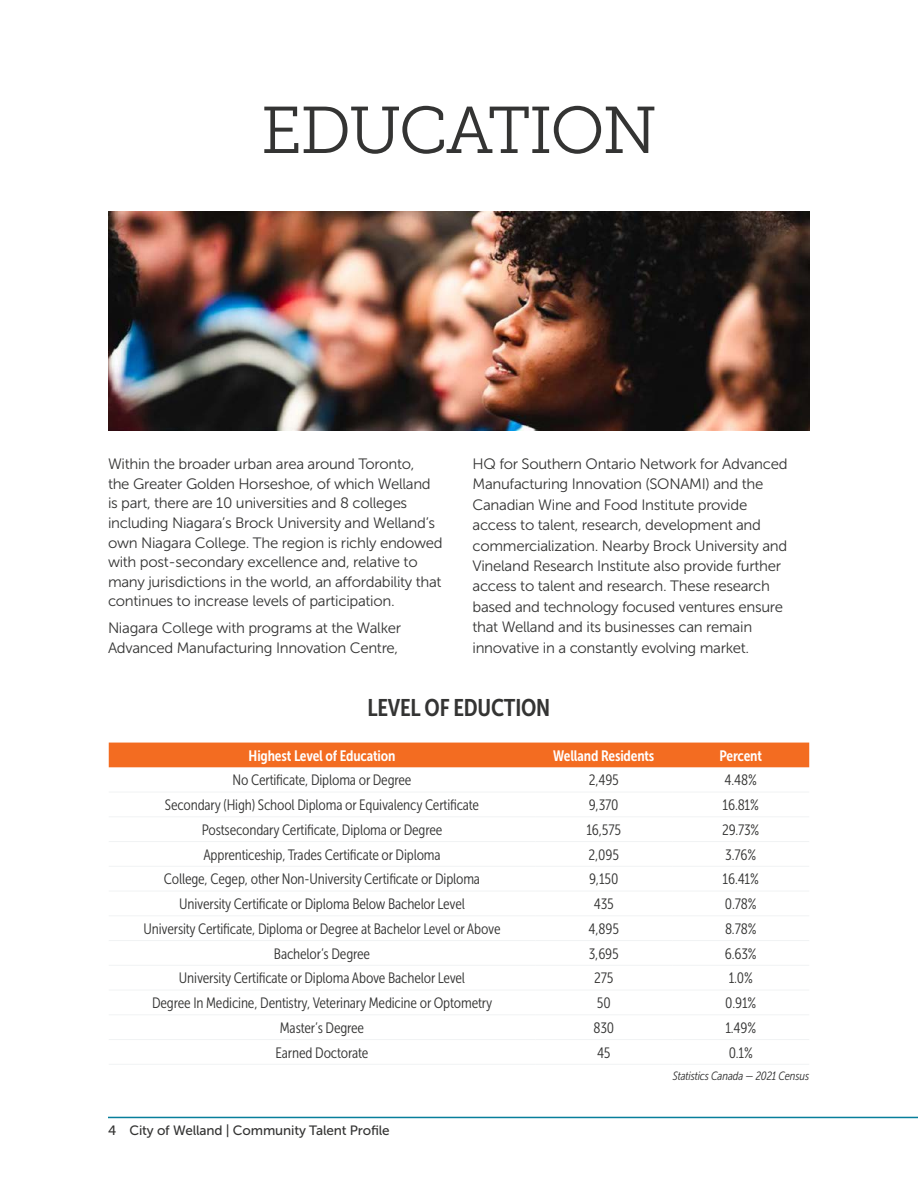
<style>
.page{position:relative;width:918px;height:1188px;background:#fff}
.page>*{position:absolute;margin:0;border:0;box-sizing:border-box;transform-origin:0 0}
.h2-sectionHead{font:66px "Museo Slab 300";letter-spacing:-.035em;color:#343433}
.h3-subhead{font:24px "Museo Sans Cond 700";letter-spacing:-.01em;color:#343433}
.t1{font:15px/20.4px "Museo Sans 300";letter-spacing:-.02em;color:#343433}
.t2{font:15px "Museo Sans Cond 300";letter-spacing:-.01em;color:#343433}
.t3{font:15px "Museo Sans Cond 700";letter-spacing:-.01em;color:#fff}
.t4{font:13.5px "Museo Sans 500";letter-spacing:-.01em;color:#343433}
.sources{font:italic 12px "Museo Sans Cond 300";letter-spacing:-.01em;color:#343433}
</style>
<div class="page">
<hr style="left:108px;top:1117px;width:810px;height:1px;background:#077f9b">
<div style="left:109px;top:743px;width:700px;height:24px;background:#f36c21"></div>
<hr style="left:109px;top:792px;width:426px;height:1px;background:#f1f3f4">
<hr style="left:535px;top:792px;width:137px;height:1px;background:#f1f3f4">
<hr style="left:672px;top:792px;width:137px;height:1px;background:#f1f3f4">
<hr style="left:109px;top:816px;width:426px;height:1px;background:#f1f3f4">
<hr style="left:535px;top:816px;width:137px;height:1px;background:#f1f3f4">
<hr style="left:672px;top:816px;width:137px;height:1px;background:#f1f3f4">
<hr style="left:109px;top:841px;width:426px;height:1px;background:#f1f3f4">
<hr style="left:535px;top:841px;width:137px;height:1px;background:#f1f3f4">
<hr style="left:672px;top:841px;width:137px;height:1px;background:#f1f3f4">
<hr style="left:109px;top:866px;width:426px;height:1px;background:#f1f3f4">
<hr style="left:535px;top:866px;width:137px;height:1px;background:#f1f3f4">
<hr style="left:672px;top:866px;width:137px;height:1px;background:#f1f3f4">
<hr style="left:109px;top:891px;width:426px;height:1px;background:#f1f3f4">
<hr style="left:535px;top:891px;width:137px;height:1px;background:#f1f3f4">
<hr style="left:672px;top:891px;width:137px;height:1px;background:#f1f3f4">
<hr style="left:109px;top:915px;width:426px;height:1px;background:#f1f3f4">
<hr style="left:535px;top:915px;width:137px;height:1px;background:#f1f3f4">
<hr style="left:672px;top:915px;width:137px;height:1px;background:#f1f3f4">
<hr style="left:109px;top:940px;width:426px;height:1px;background:#f1f3f4">
<hr style="left:535px;top:940px;width:137px;height:1px;background:#f1f3f4">
<hr style="left:672px;top:940px;width:137px;height:1px;background:#f1f3f4">
<hr style="left:109px;top:965px;width:426px;height:1px;background:#f1f3f4">
<hr style="left:535px;top:965px;width:137px;height:1px;background:#f1f3f4">
<hr style="left:672px;top:965px;width:137px;height:1px;background:#f1f3f4">
<hr style="left:109px;top:990px;width:426px;height:1px;background:#f1f3f4">
<hr style="left:535px;top:990px;width:137px;height:1px;background:#f1f3f4">
<hr style="left:672px;top:990px;width:137px;height:1px;background:#f1f3f4">
<hr style="left:109px;top:1014px;width:426px;height:1px;background:#f1f3f4">
<hr style="left:535px;top:1014px;width:137px;height:1px;background:#f1f3f4">
<hr style="left:672px;top:1014px;width:137px;height:1px;background:#f1f3f4">
<hr style="left:109px;top:1039px;width:426px;height:1px;background:#f1f3f4">
<hr style="left:535px;top:1039px;width:137px;height:1px;background:#f1f3f4">
<hr style="left:672px;top:1039px;width:137px;height:1px;background:#f1f3f4">
<hr style="left:109px;top:1064px;width:426px;height:1px;background:#f1f3f4">
<hr style="left:535px;top:1064px;width:137px;height:1px;background:#f1f3f4">
<hr style="left:672px;top:1064px;width:137px;height:1px;background:#f1f3f4">
<img style="left:108px;top:212px;width:701px;height:219px">
<h2 class="h2-sectionHead" style="left:261px;top:94px;width:398px">EDUCATION</h2>
<p class="t1" style="left:108px;top:454px;width:336px;line-height:19.6px">Within the broader urban area around Toronto,<br>the Greater Golden Horseshoe, of which Welland is part, there are 10 universities and 8 colleges including Niagara’s Brock University and Welland’s own Niagara College. The region is richly endowed with post-secondary excellence and, relative to many jurisdictions in the world, an affordability that continues to increase levels of participation.</p>
<p class="t1" style="left:108px;top:618px;width:295px;line-height:19.6px">Niagara College with programs at the Walker<br>Advanced Manufacturing Innovation Centre,</p>
<p class="t1" style="left:472px;top:454px;width:317px">HQ for Southern Ontario Network for Advanced Manufacturing Innovation (SONAMI) and the Canadian Wine and Food Institute provide access to talent, research, development and commercialization. Nearby Brock University and Vineland Research Institute also provide further access to talent and research. These research based and technology focused ventures ensure that Welland and its businesses can remain innovative in a constantly evolving market.</p>
<h3 class="h3-subhead" style="left:368px;top:694px;width:184px">LEVEL OF EDUCTION</h3>
<p class="t3" style="left:249px;top:747px;width:148px">Highest Level of Education</p>
<p class="t3" style="left:553px;top:747px;width:103px">Welland Residents</p>
<p class="t3" style="left:720px;top:747px;width:44px">Percent</p>
<p class="t2" style="left:233px;top:772px;width:180px">No Certificate, Diploma or Degree</p>
<p class="t2" style="left:589px;top:772px;width:32px">2,495</p>
<p class="t2" style="left:725px;top:772px;width:34px">4.48%</p>
<p class="t2" style="left:165px;top:797px;width:316px">Secondary (High) School Diploma or Equivalency Certificate</p>
<p class="t2" style="left:589px;top:797px;width:31px">9,370</p>
<p class="t2" style="left:723px;top:797px;width:38px">16.81%</p>
<p class="t2" style="left:202px;top:822px;width:242px">Postsecondary Certificate, Diploma or Degree</p>
<p class="t2" style="left:586px;top:822px;width:36px">16,575</p>
<p class="t2" style="left:722px;top:822px;width:39px">29.73%</p>
<p class="t2" style="left:203px;top:846px;width:239px">Apprenticeship, Trades Certificate or Diploma</p>
<p class="t2" style="left:589px;top:846px;width:32px">2,095</p>
<p class="t2" style="left:725px;top:846px;width:32px">3.76%</p>
<p class="t2" style="left:164px;top:871px;width:318px">College, Cegep, other Non-University Certificate or Diploma</p>
<p class="t2" style="left:589px;top:871px;width:31px">9,150</p>
<p class="t2" style="left:723px;top:871px;width:38px">16.41%</p>
<p class="t2" style="left:179px;top:896px;width:287px">University Certificate or Diploma Below Bachelor Level</p>
<p class="t2" style="left:594px;top:896px;width:22px">435</p>
<p class="t2" style="left:725px;top:896px;width:33px">0.78%</p>
<p class="t2" style="left:143px;top:921px;width:359px">University Certificate, Diploma or Degree at Bachelor Level or Above</p>
<p class="t2" style="left:589px;top:921px;width:32px">4,895</p>
<p class="t2" style="left:725px;top:921px;width:33px">8.78%</p>
<p class="t2" style="left:274px;top:945px;width:98px">Bachelor’s Degree</p>
<p class="t2" style="left:589px;top:945px;width:32px">3,695</p>
<p class="t2" style="left:725px;top:945px;width:33px">6.63%</p>
<p class="t2" style="left:179px;top:970px;width:288px">University Certificate or Diploma Above Bachelor Level</p>
<p class="t2" style="left:594px;top:970px;width:21px">275</p>
<p class="t2" style="left:729px;top:970px;width:26px">1.0%</p>
<p class="t2" style="left:152px;top:995px;width:342px">Degree In Medicine, Dentistry, Veterinary Medicine or Optometry</p>
<p class="t2" style="left:597px;top:995px;width:15px">50</p>
<p class="t2" style="left:725px;top:995px;width:33px">0.91%</p>
<p class="t2" style="left:280px;top:1020px;width:86px">Master’s Degree</p>
<p class="t2" style="left:593px;top:1020px;width:22px">830</p>
<p class="t2" style="left:725px;top:1020px;width:32px">1.49%</p>
<p class="t2" style="left:276px;top:1044px;width:94px">Earned Doctorate</p>
<p class="t2" style="left:597px;top:1044px;width:15px">45</p>
<p class="t2" style="left:729px;top:1044px;width:26px">0.1%</p>
<p class="t4" style="left:108px;top:1123px;width:283px">4 City of Welland | Community Talent Profile</p>
<p class="sources" style="left:673px;top:1070px;width:138px">Statistics Canada — 2021 Census</p>
</div>
